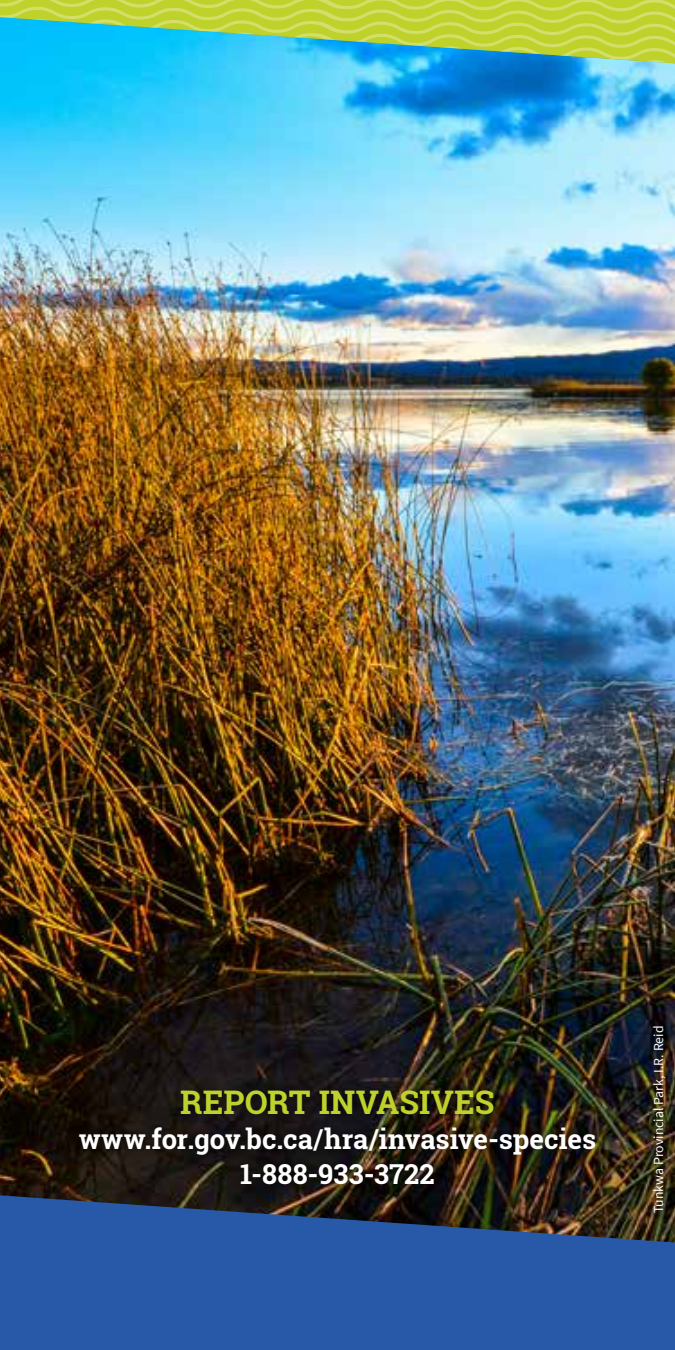
<style>
.page{position:relative;width:675px;height:1350px;background:#fff}
.page>*{position:absolute;margin:0;border:0;box-sizing:border-box;transform-origin:0 0}
.t1{font:700 32.5px "Roboto Slab";color:#bfd22b}
.t2{font:700 27.5px/35px "Roboto Slab";color:#fff;text-align:center}
.t3{font:13.75px "Source Sans Pro";color:#fff}
</style>
<div class="page">
<img style="left:0;top:63px;width:675px;height:1132px">
<div style="left:645px;top:1018px;width:29px;height:203px;background:#000;opacity:.75"></div>
<div style="left:70px;top:1081px;width:535px;height:113px;background:#000;opacity:.75"></div>
<svg style="left:0;top:0;width:675px;height:63px;background:#84cb80"></svg>
<svg style="left:0;top:1195px;width:675px;height:155px;background:#285091"></svg>
<p class="t1" style="left:180px;top:1080px;width:316px">REPORT INVASIVES</p>
<p class="t2" style="left:79px;top:1121px;width:519px">www.for.gov.bc.ca/hra/invasive-species<br>1-888-933-3722</p>
<p class="t3" style="left:650px;top:1213px;width:189px;rotate:-90deg">Tunkwa Provincial Park, I.R. Reid</p>
</div>
